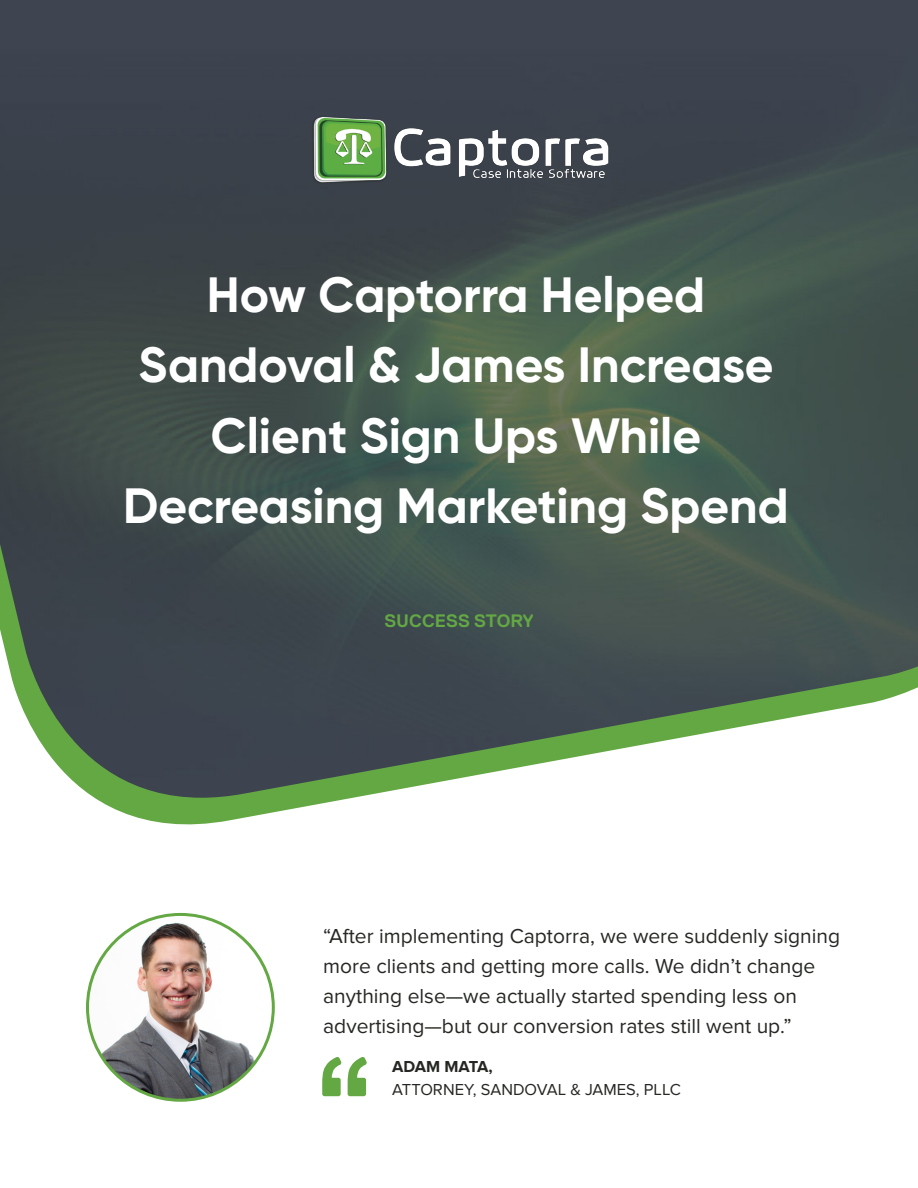
<style>
.page{position:relative;width:918px;height:1188px;background:#fff}
.page>*{position:absolute;margin:0;border:0;box-sizing:border-box;transform-origin:0 0}
.Style_de_paragraphe{font:700 49.5px/70.5px "Gilroy";color:#fff;text-align:center}
.Style_de_paragraphe-2{font:21px/30px "Proxima Nova";color:#252822}
.Style_de_paragraphe-3{font:700 18px "Replica";color:#64a844}
.Style_de_paragraphe-4{font:16.5px "Proxima Nova";color:#252822}
.Style_de_paragraphe-5{font:700 16.5px "Proxima Nova";letter-spacing:-.015em;color:#252822}
</style>
<div class="page">
<svg style="left:95px;top:798px;width:256px;height:26px;fill:#64a844"></svg>
<img style="left:0;top:0;width:918px;height:798px">
<svg style="left:322px;top:1057px;width:20px;height:39px"></svg>
<svg style="left:348px;top:1057px;width:19px;height:39px"></svg>
<img style="left:87px;top:914px;width:186px;height:186px;border-radius:93px">
<img style="left:303px;top:107px;width:312px;height:88px">
<p class="Style_de_paragraphe" style="left:123px;top:259px;width:667px">How Captorra Helped<br>Sandoval &amp; James Increase<br>Client Sign Ups While<br>Decreasing Marketing Spend</p>
<p class="Style_de_paragraphe-3" style="left:384px;top:611px;width:151px">SUCCESS STORY</p>
<p class="Style_de_paragraphe-2" style="left:323px;top:922px;width:518px">“After implementing Captorra, we were suddenly signing more clients and getting more calls. We didn’t change anything else—we actually started spending less on advertising—but our conversion rates still went up.”</p>
<p class="Style_de_paragraphe-5" style="left:392px;top:1059px;width:102px">ADAM MATA,</p>
<p class="Style_de_paragraphe-4" style="left:392px;top:1080px;width:290px">ATTORNEY, SANDOVAL &amp; JAMES, PLLC</p>
</div>
